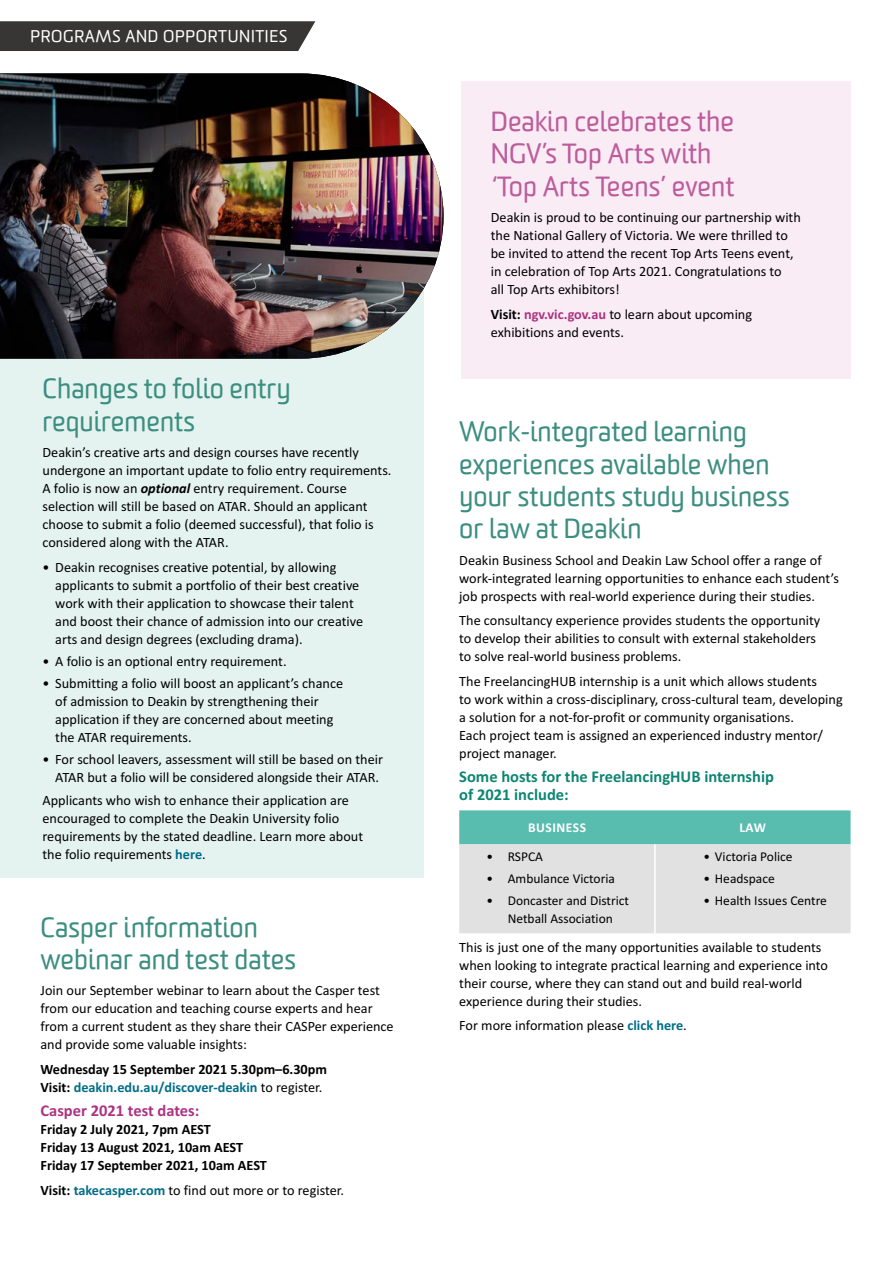
<style>
.page{position:relative;width:893px;height:1263px;background:#fff}
.page>*{position:absolute;margin:0;border:0;box-sizing:border-box;transform-origin:0 0}
.Heading{font:27px/32.4px "Worldly";color:#3c8e81}
.Heading-2{font:27px/32.4px "Worldly";color:#bd5c9b}
.Sub_heading{font:700 16.5px/18px "Calibri";color:#0d8572}
.t1{font:16.5px "Worldly";letter-spacing:.04em;color:#fff}
.Sub_heading-2{font:700 16.5px "Calibri";color:#ac3382}
.copy{font:14.25px/18px "Calibri";color:#000}
.copy-2{font:700 14.25px "Calibri";color:#000}
.copy-3{font:700 14.25px "Calibri";color:#006d88}
.Sub_heading-3{font:13.5px/18px "Calibri";color:#000;text-align:center}
.Sub_heading-4{font:700 13.5px "Calibri";letter-spacing:.04em;color:#fff}
.s1{font-weight:700;font-style:italic}
.s2{font-weight:700;color:#006d88}
.s3{color:#000}
.s4{font-weight:400;color:#000}
.s5{font-weight:700}
.s6{font-weight:700;color:#ac3382}
</style>
<div class="page">
<div style="left:0;top:202px;width:423px;height:676px;background:#e5f3f0"></div>
<div style="left:0;top:21px;width:315px;height:30px;background:#373635"></div>
<svg style="left:459px;top:810px;width:391px;height:123px;background:#bbd6d3"></svg>
<hr style="left:654px;top:844px;width:2px;height:89px;background:#fff">
<div style="left:461px;top:81px;width:389px;height:297px;background:#f9ecf5"></div>
<img style="left:0;top:73px;width:443px;height:286px">
<p class="t1" style="left:30px;top:26px;width:258px">PROGRAMS AND OPPORTUNITIES</p>
<p class="Heading" style="left:43px;top:373px;width:250px">Changes to folio entry requirements</p>
<p class="copy" style="left:43px;top:443px;width:350px">Deakin’s creative arts and design courses have recently undergone an important update to folio entry requirements.<br>A folio is now an <span class="s1">optional</span> entry requirement. Course selection will still be based on ATAR. Should an applicant choose to submit a folio (deemed successful), that folio is considered along with the ATAR.</p>
<p class="copy" style="left:55px;top:557px;width:309px;text-indent:-13px">• Deakin recognises creative potential, by allowing applicants to submit a portfolio of their best creative work with their application to showcase their talent and boost their chance of admission into our creative arts and design degrees (excluding drama).</p>
<p class="copy" style="left:43px;top:652px;width:246px">• A folio is an optional entry requirement.</p>
<p class="copy" style="left:55px;top:674px;width:289px;text-indent:-13px">• Submitting a folio will boost an applicant’s chance of admission to Deakin by strengthening their application if they are concerned about meeting the ATAR requirements.</p>
<p class="copy" style="left:43px;top:750px;width:342px;text-align:right">• For school leavers, assessment will still be based on their<br>ATAR but a folio will be considered alongside their ATAR.</p>
<p class="copy" style="left:43px;top:790px;width:322px">Applicants who wish to enhance their application are encouraged to complete the Deakin University folio requirements by the stated deadline. Learn more about the folio requirements <span class="s2">here</span>.</p>
<p class="Heading" style="left:40px;top:911px;width:257px">Casper information webinar and test dates</p>
<p class="copy" style="left:40px;top:981px;width:355px">Join our September webinar to learn about the Casper test from our education and teaching course experts and hear from a current student as they share their CASPer experience and provide some valuable insights:</p>
<p class="copy-2" style="left:40px;top:1059px;width:288px">Wednesday 15 September 2021 5.30pm–6.30pm</p>
<p class="copy-3" style="left:40px;top:1077px;width:283px"><span class="s3">Visit:</span> deakin.edu.au/discover-deakin <span class="s4">to register.</span></p>
<p class="Sub_heading-2" style="left:40px;top:1099px;width:160px">Casper 2021 test dates:</p>
<p class="copy-2" style="left:40px;top:1119px;width:172px">Friday 2 July 2021, 7pm AEST</p>
<p class="copy-2" style="left:40px;top:1137px;width:204px">Friday 13 August 2021, 10am AEST</p>
<p class="copy-2" style="left:40px;top:1155px;width:228px">Friday 17 September 2021, 10am AEST</p>
<p class="copy" style="left:40px;top:1180px;width:305px"><span class="s5">Visit:</span> <span class="s2">takecasper.com</span> to find out more or to register.</p>
<p class="Heading-2" style="left:491px;top:106px;width:245px">Deakin celebrates the<br>NGV’s Top Arts with ‘Top Arts Teens’ event</p>
<p class="copy" style="left:491px;top:208px;width:312px">Deakin is proud to be continuing our partnership with the National Gallery of Victoria. We were thrilled to be invited to attend the recent Top Arts Teens event, in celebration of Top Arts 2021. Congratulations to<br>all Top Arts exhibitors!</p>
<p class="copy" style="left:491px;top:305px;width:263px"><span class="s5">Visit:</span> <span class="s6">ngv.vic.gov.au</span> to learn about upcoming exhibitions and events.</p>
<p class="Heading" style="left:459px;top:416px;width:332px">Work-integrated learning experiences available when your students study business or law at Deakin</p>
<p class="copy" style="left:459px;top:551px;width:381px">Deakin Business School and Deakin Law School offer a range of work-integrated learning opportunities to enhance each student’s job prospects with real-world experience during their studies.</p>
<p class="copy" style="left:459px;top:611px;width:363px">The consultancy experience provides students the opportunity to develop their abilities to consult with external stakeholders to solve real-world business problems.</p>
<p class="copy" style="left:459px;top:672px;width:385px">The FreelancingHUB internship is a unit which allows students<br>to work within a cross-disciplinary, cross-cultural team, developing a solution for a not-for-profit or community organisations.<br>Each project team is assigned an experienced industry mentor/ project manager.</p>
<p class="Sub_heading" style="left:459px;top:767px;width:316px">Some hosts for the FreelancingHUB internship of 2021 include:</p>
<p class="Sub_heading-4" style="left:528px;top:818px;width:60px">BUSINESS</p>
<p class="Sub_heading-4" style="left:739px;top:818px;width:28px">LAW</p>
<p class="Sub_heading-3" style="left:486px;top:847px;width:58px">• RSPCA</p>
<p class="Sub_heading-3" style="left:486px;top:869px;width:130px">• Ambulance Victoria</p>
<p class="Sub_heading-3" style="left:486px;top:891px;width:144px">• Doncaster and District<br>Netball Association</p>
<p class="Sub_heading-3" style="left:703px;top:847px;width:91px">• Victoria Police</p>
<p class="Sub_heading-3" style="left:703px;top:869px;width:73px">• Headspace</p>
<p class="Sub_heading-3" style="left:703px;top:891px;width:125px">• Health Issues Centre</p>
<p class="copy" style="left:459px;top:937px;width:370px">This is just one of the many opportunities available to students when looking to integrate practical learning and experience into their course, where they can stand out and build real-world experience during their studies.</p>
<p class="copy" style="left:459px;top:1016px;width:229px">For more information please <span class="s2">click here</span>.</p>
</div>
